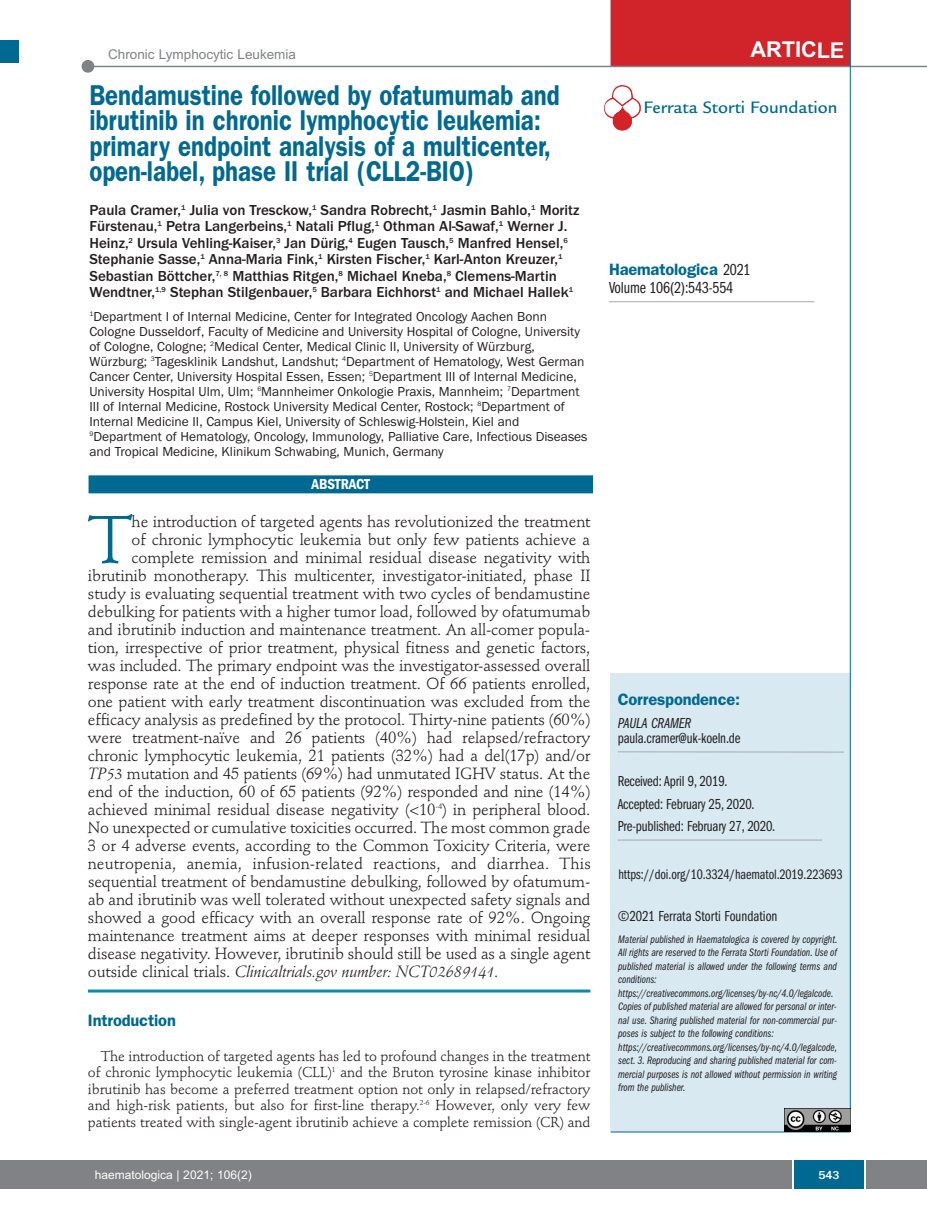
<style>
.page{position:relative;width:927px;height:1225px;background:#fff}
.page>*{position:absolute;margin:0;border:0;box-sizing:border-box;transform-origin:0 0}
.t1{font:66.45px "Stempel Schneidler";color:#006991}
.t2{font:600 28.8px/25.5px "Franklin Gothic";color:#006991;scale:.83 1}
.t3{font:700 21.75px "Arial";letter-spacing:-.01em;color:#fff}
.t4{font:500 18px "Legacy Sans";color:#006991}
.t5{font:600 16.5px "Franklin Gothic";letter-spacing:-.01em;color:#006991}
.t6{font:16.5px "Franklin Gothic Book Cmpr";letter-spacing:-.01em;color:#231f20}
.t7{font:16.05px "Stempel Schneidler";letter-spacing:-.01em;color:#231f20}
.t8{font:italic 16.05px "Stempel Schneidler";letter-spacing:-.01em;color:#231f20}
.t9{font:500 15px/16.5px "Franklin Gothic";color:#231f20}
.t10{font:15px/22.5px "Franklin Gothic Book Cmpr";letter-spacing:-.01em;color:#231f20}
.t11{font:15px "Franklin Gothic Book Cmpr Ital";letter-spacing:-.01em;color:#231f20}
.t12{font:600 condensed 15px "Franklin Gothic";letter-spacing:-.005em;color:#fff}
.t13{font:14.25px/16.5px "Stempel Schneidler";letter-spacing:-.005em;color:#231f20;text-align:justify}
.t14{font:14.25px "Franklin Gothic Book Cmpr";letter-spacing:-.005em;color:#231f20}
.t15{font:13.5px/15px "Franklin Gothic";color:#231f20}
.t16{font:13.5px "Arial";color:#808285}
.t17{font:12px "Arial";color:#fff}
.t18{font:500 12px "Franklin Gothic";color:#fff}
.t19{font:11.25px/13.5px "Franklin Gothic Book Cmpr Ital";color:#231f20}
.s1{font-style:italic}
.s2{font-style:normal}
.s3{font-family:"Franklin Gothic Book Cmpr";font-weight:400;color:#231f20}
</style>
<div class="page">
<div style="left:18px;top:1160px;width:909px;height:28px;background:#808285"></div>
<div style="left:794px;top:1160px;width:70px;height:28px;background:#006991"></div>
<hr style="left:792px;top:1160px;width:2px;height:28px;background:#fff">
<hr style="left:864px;top:1160px;width:2px;height:28px;background:#fff">
<div style="left:611px;top:673px;width:239px;height:459px;background:#d8e9f1"></div>
<hr style="left:618px;top:840px;width:204px;height:1px;background:#a8a9ad">
<hr style="left:618px;top:751px;width:226px;height:1px;background:#a8a9ad">
<hr style="left:611px;top:1131px;width:239px;height:1px;background:#006991">
<hr style="left:609px;top:301px;width:205px;height:1px;background:#a8a9ad">
<div style="left:611px;top:0;width:239px;height:67px;background:#d1232a"></div>
<hr style="left:87px;top:66px;width:840px;height:1px;background:#808285">
<div style="left:82px;top:60px;width:12px;height:13px;background:#808285;border-radius:50%"></div>
<hr style="left:850px;top:0;width:1px;height:1131px;background:#006991">
<img style="left:785px;top:1108px;width:65px;height:23px">
<img style="left:604px;top:85px;width:37px;height:46px">
<div style="left:0;top:40px;width:19px;height:22px;background:#006991"></div>
<div style="left:0;top:1160px;width:18px;height:28px;background:#808285"></div>
<hr style="left:88px;top:989px;width:502px;height:3px;background:#0d8aaf">
<div style="left:89px;top:475px;width:504px;height:18px;background:#006991"></div>
<p class="t16" style="left:108px;top:47px;width:189px">Chronic Lymphocytic Leukemia</p>
<h3 class="t3" style="left:751px;top:37px;width:95px">ARTICLE</h3>
<h2 class="t2" style="left:89px;top:85px;width:568px">Bendamustine followed by ofatumumab and ibrutinib in chronic lymphocytic leukemia: primary endpoint analysis of a multicenter, open-label, phase II trial (CLL2-BIO)</h2>
<p class="t9" style="left:89px;top:201px;width:491px">Paula Cramer,<sup>1</sup> Julia von Tresckow,<sup>1</sup> Sandra Robrecht,<sup>1</sup> Jasmin Bahlo,<sup>1</sup> Moritz Fürstenau,<sup>1</sup> Petra Langerbeins,<sup>1</sup> Natali Pflug,<sup>1</sup> Othman Al-Sawaf,<sup>1</sup> Werner J.<br>Heinz,<sup>2</sup> Ursula Vehling-Kaiser,<sup>3</sup> Jan Dürig,<sup>4</sup> Eugen Tausch,<sup>5</sup> Manfred Hensel,<sup>6<br></sup>Stephanie Sasse,<sup>1</sup> Anna-Maria Fink,<sup>1</sup> Kirsten Fischer,<sup>1</sup> Karl-Anton Kreuzer,<sup>1<br></sup>Sebastian Böttcher,<sup>7,</sup> <sup>8</sup> Matthias Ritgen,<sup>8</sup> Michael Kneba,<sup>8</sup> Clemens-Martin Wendtner,<sup>1,9</sup> Stephan Stilgenbauer,<sup>5</sup> Barbara Eichhorst<sup>1</sup> and Michael Hallek<sup>1</sup></p>
<p class="t15" style="left:89px;top:309px;width:500px"><sup>1</sup>Department I of Internal Medicine, Center for Integrated Oncology Aachen Bonn Cologne Dusseldorf, Faculty of Medicine and University Hospital of Cologne, University of Cologne, Cologne; <sup>2</sup>Medical Center, Medical Clinic II, University of Würzburg, Würzburg; <sup>3</sup>Tagesklinik Landshut, Landshut; <sup>4</sup>Department of Hematology, West German Cancer Center, University Hospital Essen, Essen; <sup>5</sup>Department III of Internal Medicine, University Hospital Ulm, Ulm; <sup>6</sup>Mannheimer Onkologie Praxis, Mannheim; <sup>7</sup>Department III of Internal Medicine, Rostock University Medical Center, Rostock; <sup>8</sup>Department of Internal Medicine II, Campus Kiel, University of Schleswig-Holstein, Kiel and <sup>9</sup>Department of Hematology, Oncology, Immunology, Palliative Care, Infectious Diseases and Tropical Medicine, Klinikum Schwabing, Munich, Germany</p>
<p class="t12" style="left:311px;top:479px;width:60px">ABSTRACT</p>
<h1 class="t1" style="left:88px;top:512px;width:46px">T</h1>
<p class="t7" style="left:132px;top:514px;width:460px">he introduction of targeted agents has revolutionized the treatment</p>
<p class="t7" style="left:132px;top:532px;width:460px">of chronic lymphocytic leukemia but only few patients achieve a</p>
<p class="t7" style="left:132px;top:550px;width:460px">complete remission and minimal residual disease negativity with</p>
<p class="t7" style="left:88px;top:568px;width:504px">ibrutinib monotherapy. This multicenter, investigator-initiated, phase II</p>
<p class="t7" style="left:88px;top:586px;width:504px">study is evaluating sequential treatment with two cycles of bendamustine</p>
<p class="t7" style="left:88px;top:604px;width:504px">debulking for patients with a higher tumor load, followed by ofatumumab</p>
<p class="t7" style="left:88px;top:622px;width:504px">and ibrutinib induction and maintenance treatment. An all-comer popula-</p>
<p class="t7" style="left:88px;top:640px;width:504px">tion, irrespective of prior treatment, physical fitness and genetic factors,</p>
<p class="t7" style="left:88px;top:658px;width:504px">was included. The primary endpoint was the investigator-assessed overall</p>
<p class="t7" style="left:88px;top:676px;width:504px">response rate at the end of induction treatment. Of 66 patients enrolled,</p>
<p class="t7" style="left:88px;top:694px;width:504px">one patient with early treatment discontinuation was excluded from the</p>
<p class="t7" style="left:88px;top:712px;width:504px">efficacy analysis as predefined by the protocol. Thirty-nine patients (60%)</p>
<p class="t7" style="left:88px;top:730px;width:504px">were treatment-naïve and 26 patients (40%) had relapsed/refractory</p>
<p class="t7" style="left:88px;top:748px;width:504px">chronic lymphocytic leukemia, 21 patients (32%) had a del(17p) and/or</p>
<p class="t7" style="left:88px;top:766px;width:504px"><span class="s1">TP53</span> mutation and 45 patients (69%) had unmutated IGHV status. At the</p>
<p class="t7" style="left:88px;top:784px;width:504px">end of the induction, 60 of 65 patients (92%) responded and nine (14%)</p>
<p class="t7" style="left:88px;top:802px;width:504px">achieved minimal residual disease negativity (&lt;10<sup>-4</sup>) in peripheral blood.</p>
<p class="t7" style="left:88px;top:820px;width:504px">No unexpected or cumulative toxicities occurred. The most common grade</p>
<p class="t7" style="left:88px;top:838px;width:504px">3 or 4 adverse events, according to the Common Toxicity Criteria, were</p>
<p class="t7" style="left:88px;top:856px;width:504px">neutropenia, anemia, infusion-related reactions, and diarrhea. This</p>
<p class="t7" style="left:88px;top:874px;width:504px">sequential treatment of bendamustine debulking, followed by ofatumum-</p>
<p class="t7" style="left:88px;top:892px;width:504px">ab and ibrutinib was well tolerated without unexpected safety signals and</p>
<p class="t7" style="left:88px;top:910px;width:504px">showed a good efficacy with an overall response rate of 92%. Ongoing</p>
<p class="t7" style="left:88px;top:928px;width:504px">maintenance treatment aims at deeper responses with minimal residual</p>
<p class="t7" style="left:88px;top:946px;width:504px">disease negativity. However, ibrutinib should still be used as a single agent</p>
<p class="t8" style="left:88px;top:964px;width:412px"><span class="s2">outside clinical trials.</span> Clinicaltrials.gov number: NCT02689141.</p>
<p class="t5" style="left:88px;top:1014px;width:89px">Introduction</p>
<p class="t13" style="left:88px;top:1048px;width:504px;text-indent:13px">The introduction of targeted agents has led to profound changes in the treatment of chronic lymphocytic leukemia (CLL)<sup>1</sup> and the Bruton tyrosine kinase inhibitor ibrutinib has become a preferred treatment option not only in relapsed/refractory and high-risk patients, but also for first-line therapy.<sup>2-6</sup> However, only very few patients treated with single-agent ibrutinib achieve a complete remission (CR) and</p>
<p class="t4" style="left:644px;top:101px;width:196px">Ferrata Storti Foundation</p>
<p class="t5" style="left:609px;top:264px;width:143px">Haematologica <span class="s3">2021</span></p>
<p class="t6" style="left:609px;top:282px;width:126px">Volume 106(2):543-554</p>
<p class="t5" style="left:618px;top:693px;width:124px">Correspondence:</p>
<p class="t11" style="left:618px;top:718px;width:75px">PAULA CRAMER</p>
<p class="t10" style="left:618px;top:728px;width:124px">paula.cramer@uk-koeln.de</p>
<p class="t10" style="left:618px;top:771px;width:159px">Received: April 9, 2019.<br>Accepted: February 25, 2020.<br>Pre-published: February 27, 2020.</p>
<p class="t14" style="left:618px;top:869px;width:226px">https://doi.org/10.3324/haematol.2019.223693</p>
<p class="t10" style="left:618px;top:906px;width:161px">©2021 Ferrata Storti Foundation</p>
<p class="t19" style="left:618px;top:933px;width:221px">Material published in Haematologica is covered by copyright.<br>All rights are reserved to the Ferrata Storti Foundation. Use of published material is allowed under the following terms and conditions: https://creativecommons.org/licenses/by-nc/4.0/legalcode.<br>Copies of published material are allowed for personal or inter&shy;nal use. Sharing published material for non-commercial pur&shy;poses is subject to the following conditions: https://creativecommons.org/licenses/by-nc/4.0/legalcode, sect. 3. Reproducing and sharing published material for com&shy;mercial purposes is not allowed without permission in writing from the publisher.</p>
<p class="t17" style="left:95px;top:1167px;width:158px">haematologica | 2021; 106(2)</p>
<p class="t18" style="left:818px;top:1167px;width:23px">543</p>
</div>
